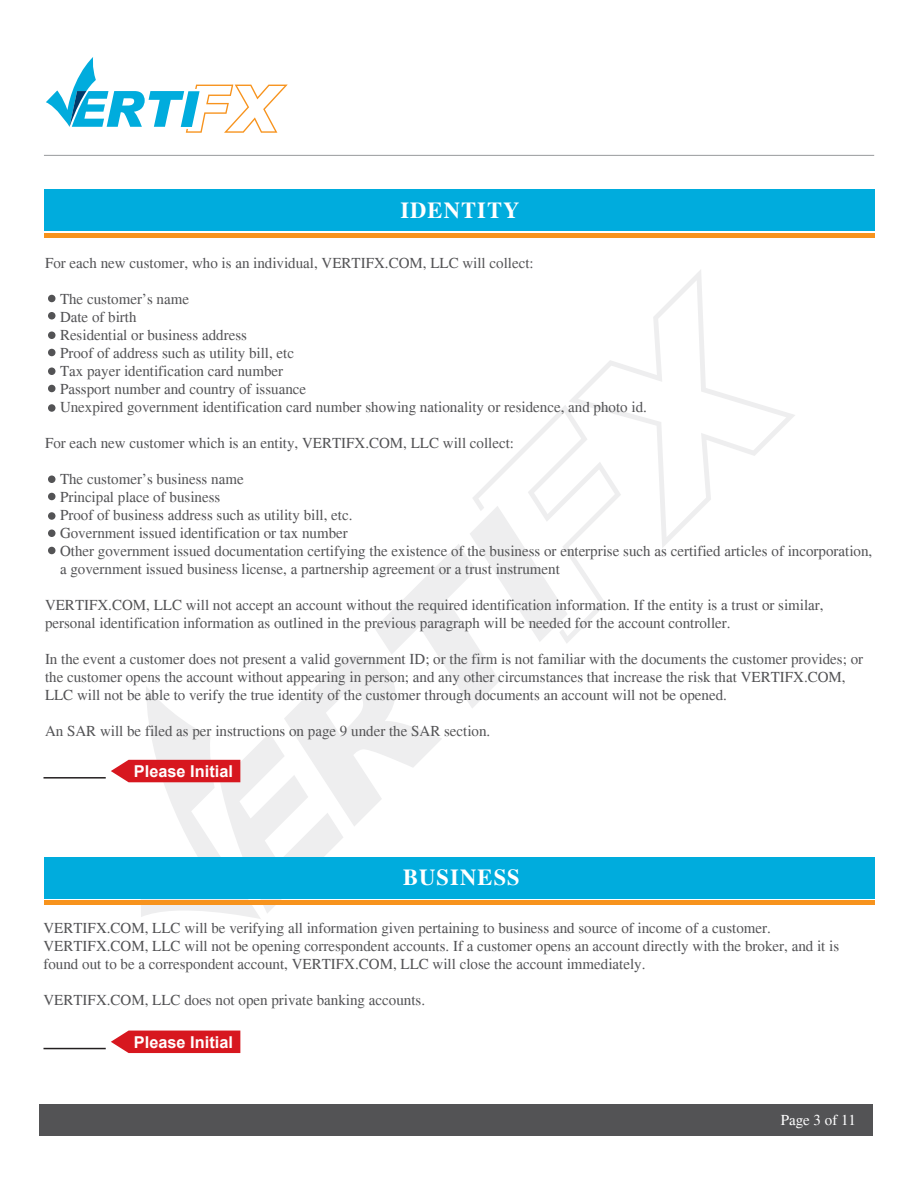
<style>
.page{position:relative;width:918px;height:1188px;background:#fff}
.page>*{position:absolute;margin:0;border:0;box-sizing:border-box;transform-origin:0 0}
.t1{font:700 22.5px "Times";letter-spacing:.05em;color:#fff}
.t2{font:700 16.35px "Arial";color:#fff}
.t3{font:15px/18px "Times";color:#535355}
.t4{font:15px "Times";color:#fff}
</style>
<div class="page">
<svg style="left:569px;top:270px;width:226px;height:278px"></svg>
<div style="left:40px;top:1104px;width:833px;height:32px;background:#535355"></div>
<svg style="left:46px;top:57px;width:242px;height:76px"></svg>
<hr style="left:44px;top:155px;width:830px;height:1px;background:#97999c">
<div style="left:44px;top:189px;width:830px;height:42px;background:#00acdd"></div>
<div style="left:44px;top:233px;width:830px;height:5px;background:#f7931d"></div>
<div style="left:44px;top:857px;width:830px;height:42px;background:#00acdd"></div>
<hr style="left:44px;top:901px;width:830px;height:4px;background:#f7931d">
<svg style="left:111px;top:405px;width:510px;height:514px"></svg>
<hr style="left:44px;top:777px;width:62px;height:2px;background:#231f20">
<svg style="left:111px;top:1031px;width:129px;height:22px;background:#d9262d"></svg>
<hr style="left:44px;top:1048px;width:62px;height:1px;background:#231f20">
<div style="left:48px;top:295px;width:8px;height:7px;background:#535355;border-radius:50%"></div>
<div style="left:48px;top:332px;width:8px;height:7px;background:#535355;border-radius:50%"></div>
<div style="left:48px;top:312px;width:8px;height:8px;background:#535355;border-radius:50%"></div>
<div style="left:48px;top:349px;width:8px;height:7px;background:#535355;border-radius:50%"></div>
<div style="left:48px;top:368px;width:8px;height:7px;background:#535355;border-radius:50%"></div>
<div style="left:48px;top:404px;width:8px;height:8px;background:#535355;border-radius:50%"></div>
<div style="left:48px;top:385px;width:8px;height:7px;background:#535355;border-radius:50%"></div>
<div style="left:48px;top:476px;width:8px;height:7px;background:#535355;border-radius:50%"></div>
<div style="left:48px;top:512px;width:8px;height:8px;background:#535355;border-radius:50%"></div>
<div style="left:48px;top:493px;width:8px;height:7px;background:#535355;border-radius:50%"></div>
<div style="left:48px;top:530px;width:8px;height:7px;background:#535355;border-radius:50%"></div>
<div style="left:48px;top:547px;width:8px;height:7px;background:#535355;border-radius:50%"></div>
<p class="t1" style="left:400px;top:197px;width:121px">IDENTITY</p>
<p class="t3" style="left:45px;top:254px;width:490px">For each new customer, who is an individual, VERTIFX.COM, LLC will collect:</p>
<p class="t3" style="left:60px;top:290px;width:588px">The customer’s name<br>Date of birth<br>Residential or business address<br>Proof of address such as utility bill, etc<br>Tax payer identification card number<br>Passport number and country of issuance<br>Unexpired government identification card number showing nationality or residence, and photo id.</p>
<p class="t3" style="left:45px;top:434px;width:471px">For each new customer which is an entity, VERTIFX.COM, LLC will collect:</p>
<p class="t3" style="left:60px;top:470px;width:814px">The customer’s business name<br>Principal place of business<br>Proof of business address such as utility bill, etc.<br>Government issued identification or tax number<br>Other government issued documentation certifying the existence of the business or enterprise such as certified articles of incorporation, a government issued business license, a partnership agreement or a trust instrument</p>
<p class="t3" style="left:45px;top:596px;width:780px">VERTIFX.COM, LLC will not accept an account without the required identification information. If the entity is a trust or similar, personal identification information as outlined in the previous paragraph will be needed for the account controller.</p>
<p class="t3" style="left:45px;top:650px;width:820px">In the event a customer does not present a valid government ID; or the firm is not familiar with the documents the customer provides; or the customer opens the account without appearing in person; and any other circumstances that increase the risk that VERTIFX.COM,<br>LLC will not be able to verify the true identity of the customer through documents an account will not be opened.</p>
<p class="t3" style="left:45px;top:722px;width:447px">An SAR will be filed as per instructions on page 9 under the SAR section.</p>
<p class="t2" style="left:134px;top:761px;width:101px">Please Initial</p>
<p class="t1" style="left:403px;top:864px;width:118px">BUSINESS</p>
<p class="t3" style="left:44px;top:919px;width:797px">VERTIFX.COM, LLC will be verifying all information given pertaining to business and source of income of a customer.<br>VERTIFX.COM, LLC will not be opening correspondent accounts. If a customer opens an account directly with the broker, and it is found out to be a correspondent account, VERTIFX.COM, LLC will close the account immediately.</p>
<p class="t3" style="left:44px;top:991px;width:383px">VERTIFX.COM, LLC does not open private banking accounts.</p>
<p class="t2" style="left:134px;top:1031px;width:101px">Please Initial</p>
<p class="t4" style="left:781px;top:1111px;width:77px">Page 3 of 11</p>
</div>
